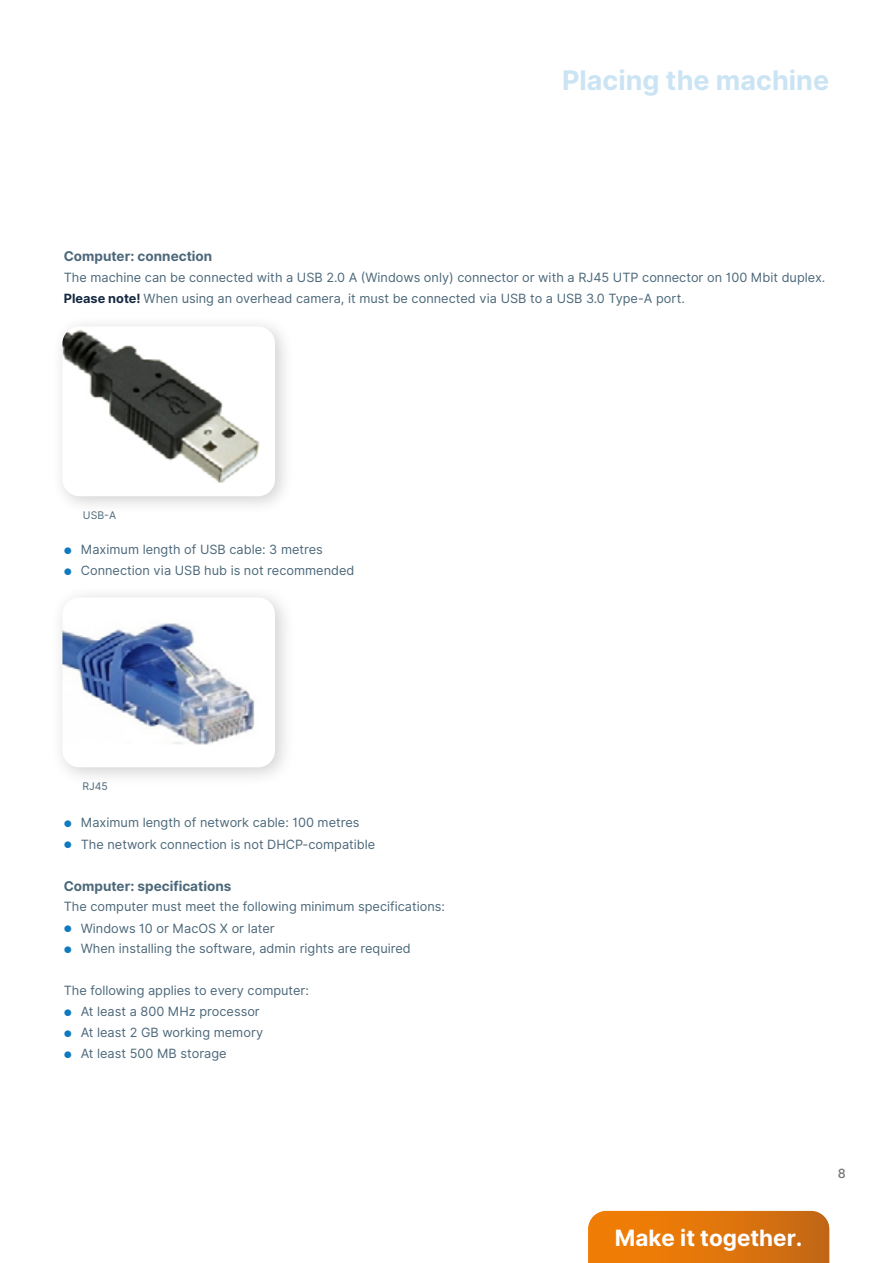
<style>
.page{position:relative;width:893px;height:1263px;background:#fff}
.page>*{position:absolute;margin:0;border:0;box-sizing:border-box;transform-origin:0 0}
.t1{font:700 27px "Inter";color:#cbe4f4}
.t2{font:700 22.5px "Inter";color:#fff}
.t3{font:700 13.5px "Inter";color:#4c687a}
.t4{font:12.75px/21px "Inter";color:#4c687a}
.t5{font:500 12.75px "Inter";color:#737173}
.t6{font:500 12px "Inter";color:#fff}
.t7{font:10.5px "Inter";color:#4c687a}
.s1{font-weight:700;color:#152840}
.s2{font-size:9px;color:#0e7abf}
</style>
<div class="page">
<svg style="left:588px;top:1211px;width:241px;height:52px;background:#df760e"></svg>
<div style="left:50px;top:314px;width:245px;height:201px;background:#000;opacity:.19"></div>
<img style="left:62px;top:326px;width:213px;height:170px">
<div style="left:50px;top:585px;width:246px;height:202px;background:#000;opacity:.19"></div>
<img style="left:62px;top:597px;width:213px;height:170px">
<h1 class="t1" style="left:562px;top:60px;width:269px">Placing the machine</h1>
<p class="t3" style="left:64px;top:246px;width:150px">Computer: connection</p>
<p class="t4" style="left:64px;top:267px;width:763px">The machine can be connected with a USB 2.0 A (Windows only) connector or with a RJ45 UTP connector on 100 Mbit duplex.<br><span class="s1">Please note!</span> When using an overhead camera, it must be connected via USB to a USB 3.0 Type-A port.</p>
<p class="t7" style="left:83px;top:507px;width:35px">USB-A</p>
<p class="t4" style="left:64px;top:539px;width:261px"><span class="s2">●</span> Maximum length of USB cable: 3 metres</p>
<p class="t4" style="left:64px;top:560px;width:292px"><span class="s2">●</span> Connection via USB hub is not recommended</p>
<p class="t7" style="left:82px;top:779px;width:27px">RJ45</p>
<p class="t4" style="left:64px;top:812px;width:297px"><span class="s2">●</span> Maximum length of network cable: 100 metres</p>
<p class="t4" style="left:64px;top:834px;width:313px"><span class="s2">●</span> The network connection is not DHCP-compatible</p>
<p class="t3" style="left:64px;top:876px;width:169px">Computer: specifications</p>
<p class="t4" style="left:64px;top:896px;width:383px">The computer must meet the following minimum specifications:</p>
<p class="t4" style="left:64px;top:918px;width:213px"><span class="s2">●</span> Windows 10 or MacOS X or later</p>
<p class="t4" style="left:64px;top:938px;width:349px"><span class="s2">●</span> When installing the software, admin rights are required</p>
<p class="t4" style="left:64px;top:980px;width:247px">The following applies to every computer:</p>
<p class="t4" style="left:64px;top:1001px;width:198px"><span class="s2">●</span> At least a 800 MHz processor</p>
<p class="t4" style="left:64px;top:1022px;width:201px"><span class="s2">●</span> At least 2 GB working memory</p>
<p class="t4" style="left:64px;top:1043px;width:164px"><span class="s2">●</span> At least 500 MB storage</p>
<p class="t6" style="left:603px;top:1223px;width:212px">Solutions for creators and producers</p>
<h2 class="t2" style="left:615px;top:1223px;width:189px">Make it together.</h2>
<p class="t5" style="left:838px;top:1164px;width:10px">8</p>
</div>
